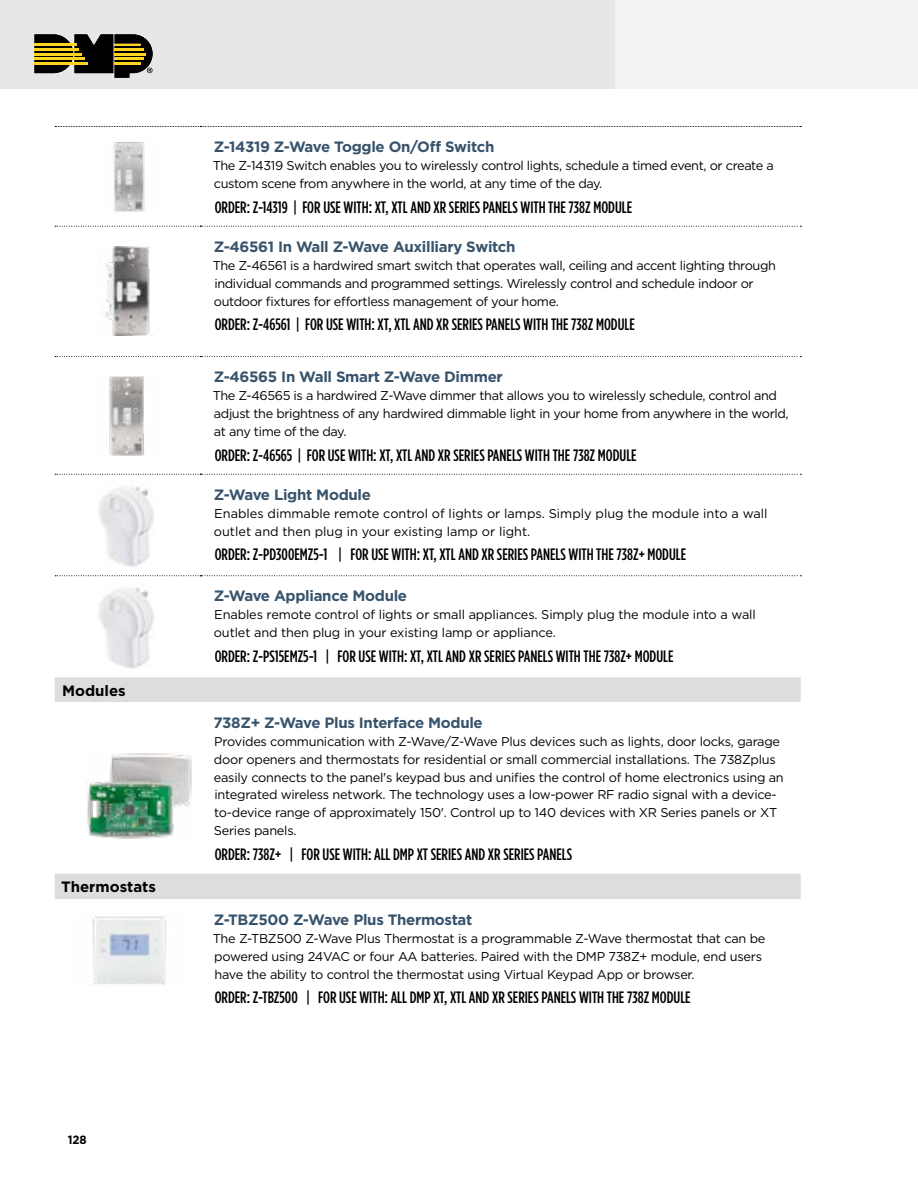
<style>
.page{position:relative;width:918px;height:1188px;background:#fff}
.page>*{position:absolute;margin:0;border:0;box-sizing:border-box;transform-origin:0 0}
.t1{font:500 16.5px "Gotham Condensed";color:#000}
.t2{font:700 15px "Gotham";letter-spacing:-.02em;color:#38536c}
.t3{font:700 15px "Gotham";color:#000101}
.t4{font:12.75px/18px "Gotham";letter-spacing:-.02em;color:#000}
.t5{font:12.75px/18px "Gotham";color:#000}
.t6{font:700 12px "Gotham";color:#000;scale:.95 1}
</style>
<div class="page">
<div style="left:0;top:0;width:918px;height:89px;background:#f3f3f3"></div>
<div style="left:0;top:0;width:615px;height:89px;background:#e7e7e7"></div>
<svg style="left:34px;top:34px;width:119px;height:44px"></svg>
<hr style="left:34px;top:44px;width:43px;height:2px;background:#ffd420">
<hr style="left:115px;top:44px;width:26px;height:2px;background:#ffd420">
<hr style="left:34px;top:62px;width:54px;height:2px;background:#ffd420">
<hr style="left:115px;top:62px;width:26px;height:2px;background:#ffd420">
<hr style="left:34px;top:58px;width:51px;height:2px;background:#ffd420">
<hr style="left:115px;top:58px;width:29px;height:2px;background:#ffd420">
<hr style="left:34px;top:53px;width:48px;height:2px;background:#ffd420">
<hr style="left:115px;top:53px;width:31px;height:2px;background:#ffd420">
<hr style="left:34px;top:48px;width:45px;height:3px;background:#ffd420">
<hr style="left:115px;top:48px;width:29px;height:3px;background:#ffd420">
<svg style="left:55px;top:677px;width:746px;height:222px"></svg>
<svg style="left:55px;top:226px;width:746px;height:1px"></svg>
<svg style="left:55px;top:356px;width:746px;height:1px"></svg>
<svg style="left:55px;top:474px;width:746px;height:1px"></svg>
<svg style="left:55px;top:575px;width:746px;height:1px"></svg>
<svg style="left:55px;top:126px;width:746px;height:1px"></svg>
<img style="left:113px;top:141px;width:32px;height:70px">
<img style="left:104px;top:246px;width:46px;height:89px">
<img style="left:109px;top:376px;width:42px;height:80px">
<img style="left:99px;top:486px;width:55px;height:81px">
<img style="left:99px;top:587px;width:55px;height:82px">
<img style="left:85px;top:752px;width:109px;height:88px">
<img style="left:92px;top:914px;width:75px;height:71px">
<p class="t3" style="left:62px;top:680px;width:65px">Modules</p>
<p class="t3" style="left:61px;top:877px;width:96px">Thermostats</p>
<p class="t6" style="left:68px;top:1131px;width:21px">128</p>
<p class="t2" style="left:214px;top:137px;width:282px">Z-14319 Z-Wave Toggle On/Off Switch</p>
<p class="t4" style="left:213px;top:156px;width:563px">The Z-14319 Switch enables you to wirelessly control lights, schedule a timed event, or create a custom scene from anywhere in the world, at any time of the day.</p>
<p class="t1" style="left:215px;top:197px;width:419px">ORDER: Z-14319 | FOR USE WITH: XT, XTL AND XR SERIES PANELS WITH THE 738Z MODULE</p>
<p class="t2" style="left:214px;top:236px;width:303px">Z-46561 In Wall Z-Wave Auxilliary Switch</p>
<p class="t4" style="left:213px;top:256px;width:565px">The Z-46561 is a hardwired smart switch that operates wall, ceiling and accent lighting through individual commands and programmed settings. Wirelessly control and schedule indoor or outdoor fixtures for effortless management of your home.</p>
<p class="t1" style="left:215px;top:315px;width:422px">ORDER: Z-46561 | FOR USE WITH: XT, XTL AND XR SERIES PANELS WITH THE 738Z MODULE</p>
<p class="t2" style="left:214px;top:367px;width:291px">Z-46565 In Wall Smart Z-Wave Dimmer</p>
<p class="t4" style="left:213px;top:386px;width:577px">The Z-46565 is a hardwired Z-Wave dimmer that allows you to wirelessly schedule, control and adjust the brightness of any hardwired dimmable light in your home from anywhere in the world, at any time of the day.</p>
<p class="t1" style="left:215px;top:445px;width:423px">ORDER: Z-46565 | FOR USE WITH: XT, XTL AND XR SERIES PANELS WITH THE 738Z MODULE</p>
<p class="t2" style="left:214px;top:484px;width:159px">Z-Wave Light Module</p>
<p class="t5" style="left:214px;top:504px;width:555px">Enables dimmable remote control of lights or lamps. Simply plug the module into a wall outlet and then plug in your existing lamp or light.</p>
<p class="t1" style="left:215px;top:545px;width:473px">ORDER: Z-PD300EMZ5-1 | FOR USE WITH: XT, XTL AND XR SERIES PANELS WITH THE 738Z+ MODULE</p>
<p class="t2" style="left:214px;top:586px;width:195px">Z-Wave Appliance Module</p>
<p class="t4" style="left:214px;top:605px;width:543px">Enables remote control of lights or small appliances. Simply plug the module into a wall outlet and then plug in your existing lamp or appliance.</p>
<p class="t1" style="left:215px;top:647px;width:460px">ORDER: Z-PS15EMZ5-1 | FOR USE WITH: XT, XTL AND XR SERIES PANELS WITH THE 738Z+ MODULE</p>
<p class="t2" style="left:214px;top:712px;width:271px">738Z+ Z-Wave Plus Interface Module</p>
<p class="t4" style="left:214px;top:732px;width:571px">Provides communication with Z-Wave/Z-Wave Plus devices such as lights, door locks, garage door openers and thermostats for residential or small commercial installations. The 738Zplus easily connects to the panel's keypad bus and unifies the control of home electronics using an integrated wireless network. The technology uses a low-power RF radio signal with a device&shy;to-device range of approximately 150'. Control up to 140 devices with XR Series panels or XT Series panels.</p>
<p class="t1" style="left:215px;top:845px;width:359px">ORDER: 738Z+ | FOR USE WITH: ALL DMP XT SERIES AND XR SERIES PANELS</p>
<p class="t2" style="left:214px;top:909px;width:260px">Z-TBZ500 Z-Wave Plus Thermostat</p>
<p class="t4" style="left:213px;top:929px;width:554px">The Z-TBZ500 Z-Wave Plus Thermostat is a programmable Z-Wave thermostat that can be powered using 24VAC or four AA batteries. Paired with the DMP 738Z+ module, end users have the ability to control the thermostat using Virtual Keypad App or browser.</p>
<p class="t1" style="left:215px;top:988px;width:477px">ORDER: Z-TBZ500 | FOR USE WITH: ALL DMP XT, XTL AND XR SERIES PANELS WITH THE 738Z MODULE</p>
</div>
